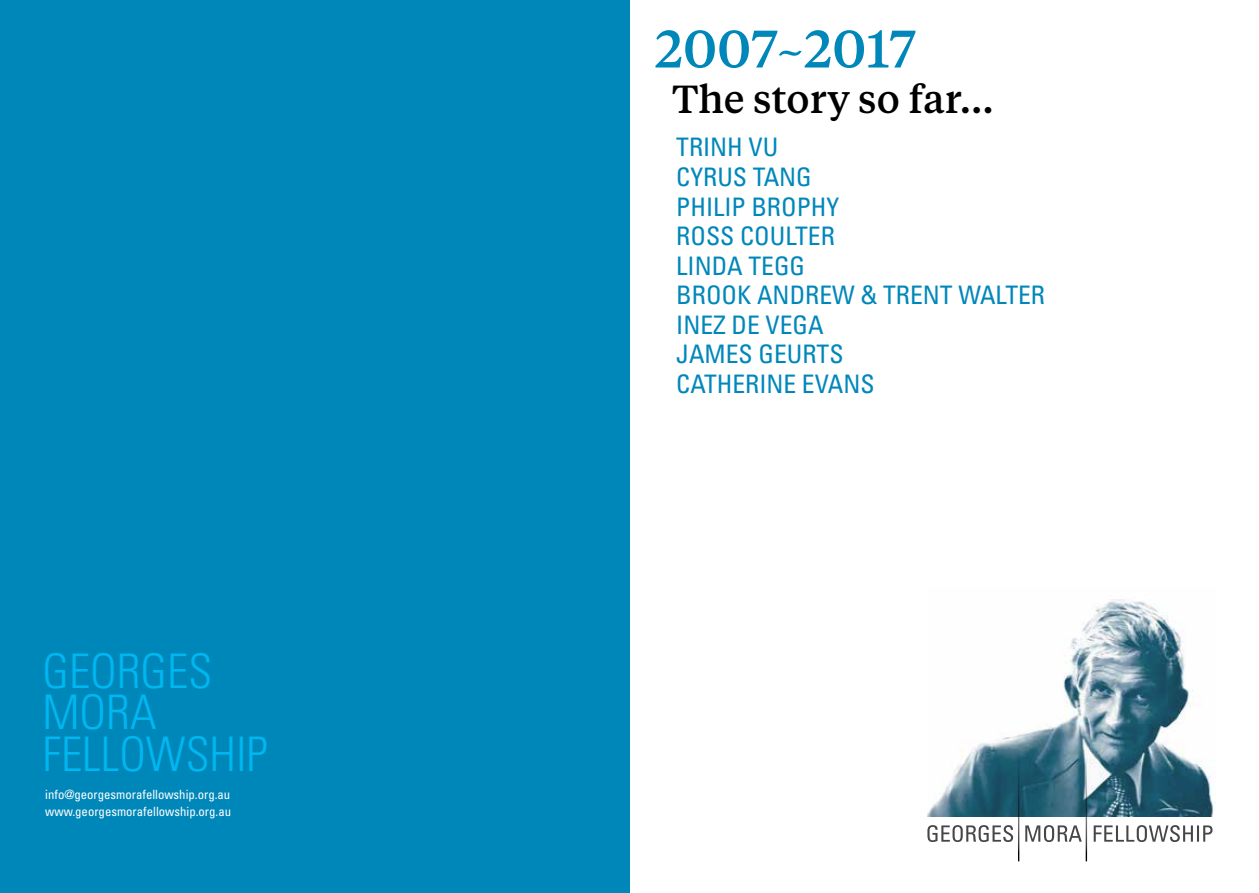
<style>
.page{position:relative;width:1259px;height:893px;background:#fff}
.page>*{position:absolute;margin:0;border:0;box-sizing:border-box;transform-origin:0 0}
.t1{font:500 52.5px "Tiempos Text";color:#0087ba}
.t2{font:300 condensed 47.7px/41.4px "Univers";color:#00b7f1}
.t3{font:500 39px "Tiempos Text";color:#000}
.t4{font:condensed 25.5px/29.5px "Univers";color:#0087ba}
.t5{font:condensed 12.75px/16.5px "Univers";color:#fff}
.s1{font-size:33px}
</style>
<div class="page">
<div style="left:0;top:0;width:629px;height:893px;background:#0087ba"></div>
<img style="left:1063px;top:599px;width:152px;height:218px">
<svg style="left:927px;top:717px;width:285px;height:144px"></svg>
<h2 class="t2" style="left:43px;top:650px;width:227px">GEORGES<br>MORA<br>FELLOWSHIP</h2>
<p class="t5" style="left:45px;top:786px;width:187px">info@georgesmorafellowship.org.au www.georgesmorafellowship.org.au</p>
<h1 class="t1" style="left:655px;top:13px;width:262px">2007<span class="s1">~</span>2017</h1>
<h3 class="t3" style="left:672px;top:72px;width:323px">The story so far...</h3>
<p class="t4" style="left:676px;top:132px;width:370px">TRINH VU<br>CYRUS TANG<br>PHILIP BROPHY<br>ROSS COULTER<br>LINDA TEGG<br>BROOK ANDREW &amp; TRENT WALTER<br>INEZ DE VEGA<br>JAMES GEURTS<br>CATHERINE EVANS</p>
</div>
